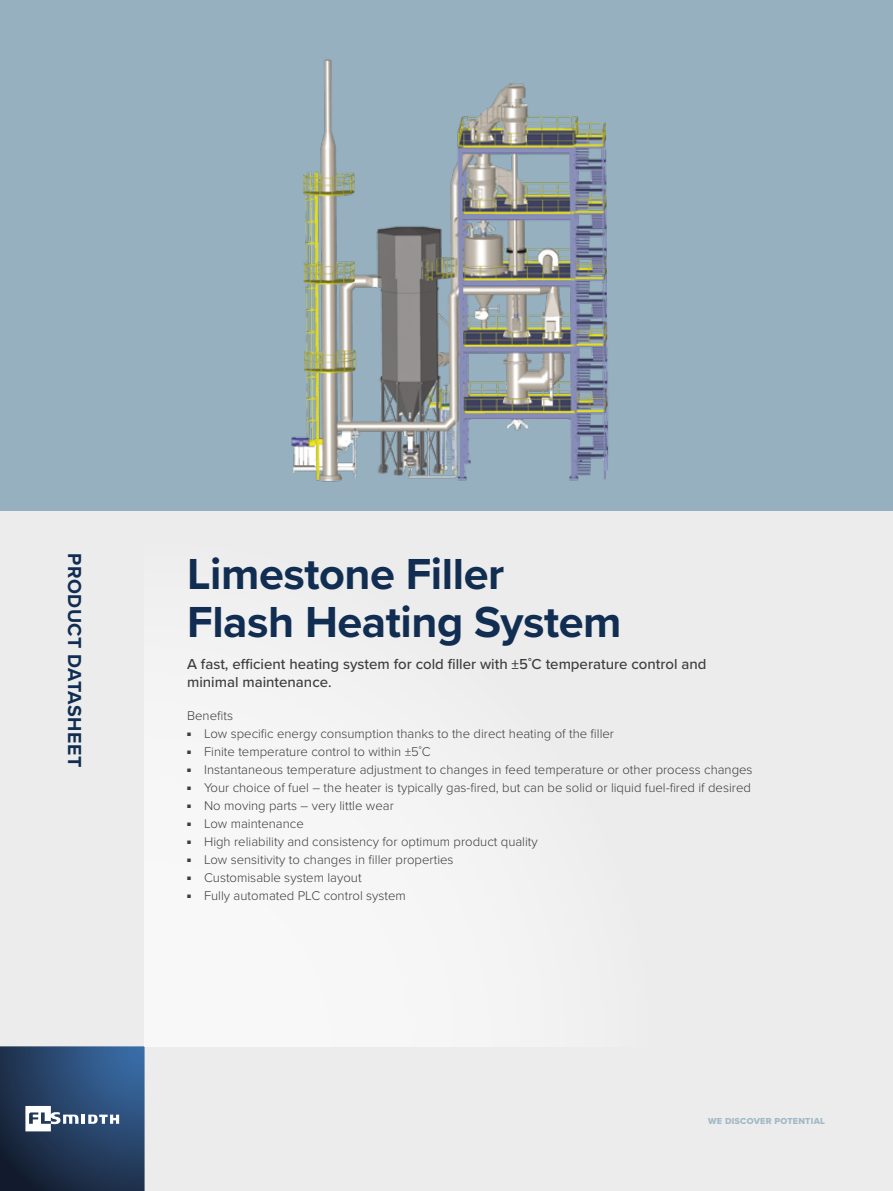
<style>
.page{position:relative;width:893px;height:1191px;background:#ececec}
.page>*{position:absolute;margin:0;border:0;box-sizing:border-box;transform-origin:0 0}
.t1{font:700 45px/48px "Proxima Nova";letter-spacing:-.01em;color:#112e52}
.t2{font:700 19.5px "Proxima Nova";letter-spacing:.025em;color:#112e52}
.t3{font:500 15px/18px "Proxima Nova";color:#3d3d3c}
.t4{font:300 13.2px "Proxima Nova";color:#3d3d3c}
.t5{font:9px "Proxima Nova Extrabld";letter-spacing:.025em;color:#a1b8c6}
</style>
<div class="page">
<svg style="left:0;top:1046px;width:145px;height:145px;background:#2e4869"></svg>
<div style="left:145px;top:530px;width:515px;height:516px;background:#f2f2f2"></div>
<div style="left:0;top:0;width:893px;height:510px;background:#96b0c0"></div>
<img style="left:291px;top:59px;width:318px;height:423px">
<h2 class="t2" style="left:89px;top:553px;width:216px;rotate:90deg">PRODUCT DATASHEET</h2>
<h1 class="t1" style="left:187px;top:548px;width:436px">Limestone Filler<br>Flash Heating System</h1>
<p class="t3" style="left:187px;top:654px;width:521px">A fast, efficient heating system for cold filler with ±5˚C temperature control and minimal maintenance.</p>
<p class="t4" style="left:187px;top:706px;width:47px">Benefits</p>
<p class="t4" style="left:187px;top:724px;width:428px"><sup>■</sup> Low specific energy consumption thanks to the direct heating of the filler</p>
<p class="t4" style="left:187px;top:742px;width:245px"><sup>■</sup> Finite temperature control to within ±5˚C</p>
<p class="t4" style="left:187px;top:760px;width:567px"><sup>■</sup> Instantaneous temperature adjustment to changes in feed temperature or other process changes</p>
<p class="t4" style="left:187px;top:778px;width:565px"><sup>■</sup> Your choice of fuel – the heater is typically gas-fired, but can be solid or liquid fuel-fired if desired</p>
<p class="t4" style="left:187px;top:796px;width:208px"><sup>■</sup> No moving parts – very little wear</p>
<p class="t4" style="left:187px;top:814px;width:118px"><sup>■</sup> Low maintenance</p>
<p class="t4" style="left:187px;top:832px;width:352px"><sup>■</sup> High reliability and consistency for optimum product quality</p>
<p class="t4" style="left:187px;top:850px;width:268px"><sup>■</sup> Low sensitivity to changes in filler properties</p>
<p class="t4" style="left:187px;top:868px;width:176px"><sup>■</sup> Customisable system layout</p>
<p class="t4" style="left:187px;top:886px;width:220px"><sup>■</sup> Fully automated PLC control system</p>
<p class="t5" style="left:708px;top:1114px;width:118px">WE DISCOVER POTENTIAL</p>
</div>
